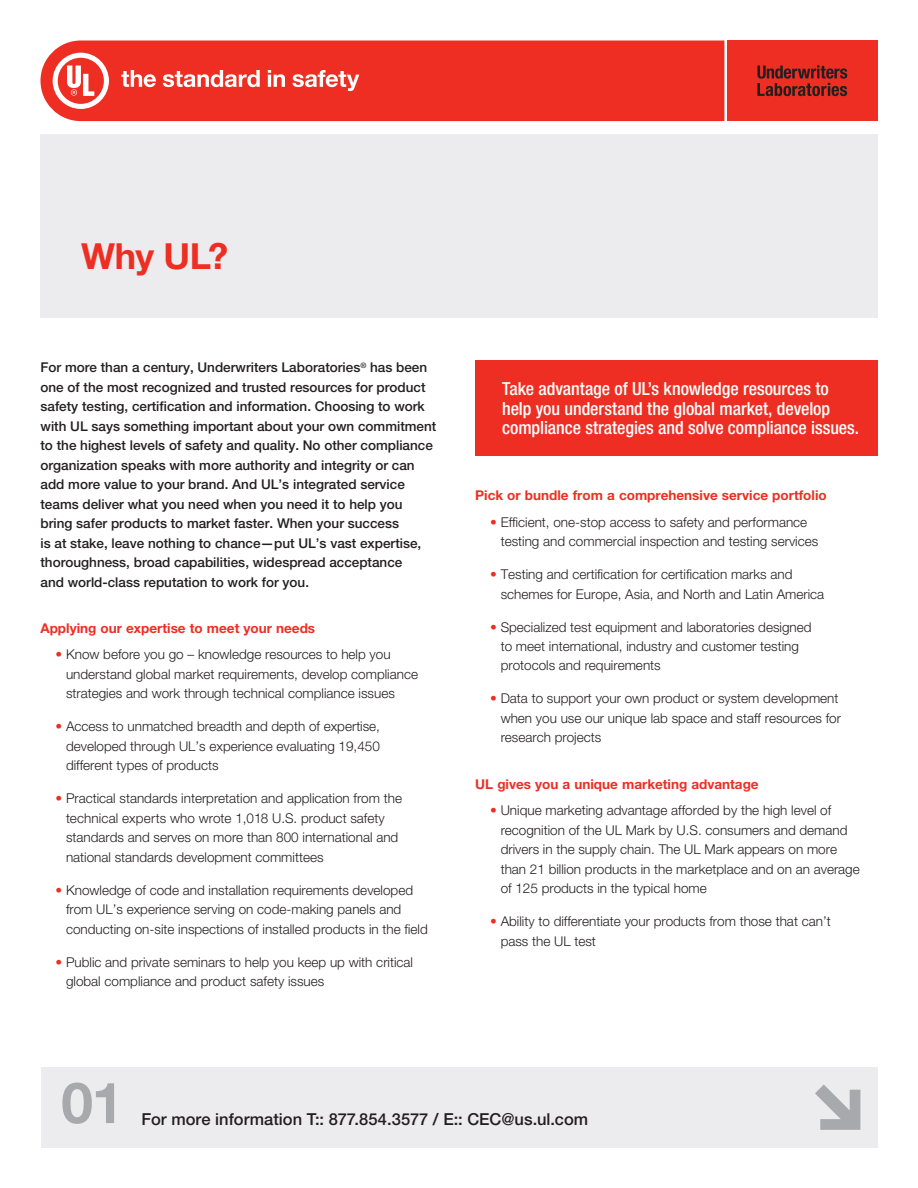
<style>
.page{position:relative;width:918px;height:1188px;background:#fff}
.page>*{position:absolute;margin:0;border:0;box-sizing:border-box;transform-origin:0 0}
.t1{font:700 56.85px "Helvetica Neue LT Std";color:#a8a9ad}
.t2{font:700 36px "Helvetica Neue LT Std";color:#ee2e22}
.t3{font:500 condensed 18px/19.5px "Helvetica Neue LT Std";letter-spacing:-.005em;color:#fff}
.t4{font:500 16.5px "Helvetica Neue LT Std";color:#231f20}
.t5{font:300 13.5px/19.5px "Helvetica Neue LT Std";color:#231f20}
.t6{font:500 13.5px/19.5px "Helvetica Neue LT Std";color:#231f20}
.t7{font:700 13.5px "Helvetica Neue LT Std";color:#ee2e22}
.s1{color:#ee2e22}
</style>
<div class="page">
<div style="left:41px;top:40px;width:683px;height:81px;background:#ee2e22"></div>
<div style="left:727px;top:40px;width:151px;height:81px;background:#ee2e22"></div>
<svg style="left:53px;top:53px;width:56px;height:56px"></svg>
<svg style="left:121px;top:70px;width:35px;height:17px"></svg>
<svg style="left:163px;top:70px;width:97px;height:17px"></svg>
<svg style="left:268px;top:70px;width:17px;height:17px"></svg>
<svg style="left:293px;top:70px;width:66px;height:21px"></svg>
<svg style="left:757px;top:65px;width:90px;height:31px"></svg>
<div style="left:40px;top:135px;width:838px;height:183px;background:#ececee"></div>
<div style="left:41px;top:1067px;width:837px;height:81px;background:#ececee"></div>
<div style="left:475px;top:360px;width:403px;height:96px;background:#ee2e22"></div>
<svg style="left:815px;top:1085px;width:45px;height:45px"></svg>
<h2 class="t2" style="left:81px;top:234px;width:149px">Why UL?</h2>
<p class="t6" style="left:40px;top:358px;width:397px">For more than a century, Underwriters Laboratories<sup>®</sup> has been one of the most recognized and trusted resources for product safety testing, certification and information. Choosing to work with UL says something important about your own commitment to the highest levels of safety and quality. No other compliance organization speaks with more authority and integrity or can add more value to your brand. And UL’s integrated service teams deliver what you need when you need it to help you bring safer products to market faster. When your success<br>is at stake, leave nothing to chance—put UL’s vast expertise, thoroughness, broad capabilities, widespread acceptance<br>and world-class reputation to work for you.</p>
<p class="t7" style="left:41px;top:620px;width:276px">Applying our expertise to meet your needs</p>
<p class="t5" style="left:66px;top:645px;width:354px;text-indent:-11px"><span class="s1">•</span> Know before you go – knowledge resources to help you understand global market requirements, develop compliance strategies and work through technical compliance issues</p>
<p class="t5" style="left:66px;top:717px;width:316px;text-align:justify;text-indent:-11px"><span class="s1">•</span> Access to unmatched breadth and depth of expertise, developed through UL’s experience evaluating 19,450 different types of products</p>
<p class="t5" style="left:66px;top:789px;width:338px;text-indent:-11px"><span class="s1">•</span> Practical standards interpretation and application from the technical experts who wrote 1,018 U.S. product safety standards and serves on more than 800 international and national standards development committees</p>
<p class="t5" style="left:66px;top:880px;width:363px;text-indent:-11px"><span class="s1">•</span> Knowledge of code and installation requirements developed from UL’s experience serving on code-making panels and conducting on-site inspections of installed products in the field</p>
<p class="t5" style="left:66px;top:952px;width:349px;text-indent:-11px"><span class="s1">•</span> Public and private seminars to help you keep up with critical global compliance and product safety issues</p>
<h3 class="t3" style="left:502px;top:379px;width:359px">Take advantage of UL’s knowledge resources to help you understand the global market, develop compliance strategies and solve compliance issues.</h3>
<p class="t7" style="left:475px;top:487px;width:353px">Pick or bundle from a comprehensive service portfolio</p>
<p class="t5" style="left:501px;top:512px;width:319px;text-indent:-11px"><span class="s1">•</span> Efficient, one-stop access to safety and performance testing and commercial inspection and testing services</p>
<p class="t5" style="left:501px;top:564px;width:325px;text-indent:-11px"><span class="s1">•</span> Testing and certification for certification marks and schemes for Europe, Asia, and North and Latin America</p>
<p class="t5" style="left:501px;top:617px;width:312px;text-indent:-11px"><span class="s1">•</span> Specialized test equipment and laboratories designed to meet international, industry and customer testing protocols and requirements</p>
<p class="t5" style="left:501px;top:689px;width:342px;text-indent:-11px"><span class="s1">•</span> Data to support your own product or system development when you use our unique lab space and staff resources for research projects</p>
<p class="t7" style="left:475px;top:776px;width:285px">UL gives you a unique marketing advantage</p>
<p class="t5" style="left:501px;top:800px;width:361px;text-indent:-11px"><span class="s1">•</span> Unique marketing advantage afforded by the high level of recognition of the UL Mark by U.S. consumers and demand drivers in the supply chain. The UL Mark appears on more than 21 billion products in the marketplace and on an average of 125 products in the typical home</p>
<p class="t5" style="left:501px;top:911px;width:332px;text-indent:-11px"><span class="s1">•</span> Ability to differentiate your products from those that can’t pass the UL test</p>
<h1 class="t1" style="left:61px;top:1068px;width:64px">01</h1>
<p class="t4" style="left:142px;top:1110px;width:448px">For more information T:: 877.854.3577 / E:: CEC@us.ul.com</p>
</div>
